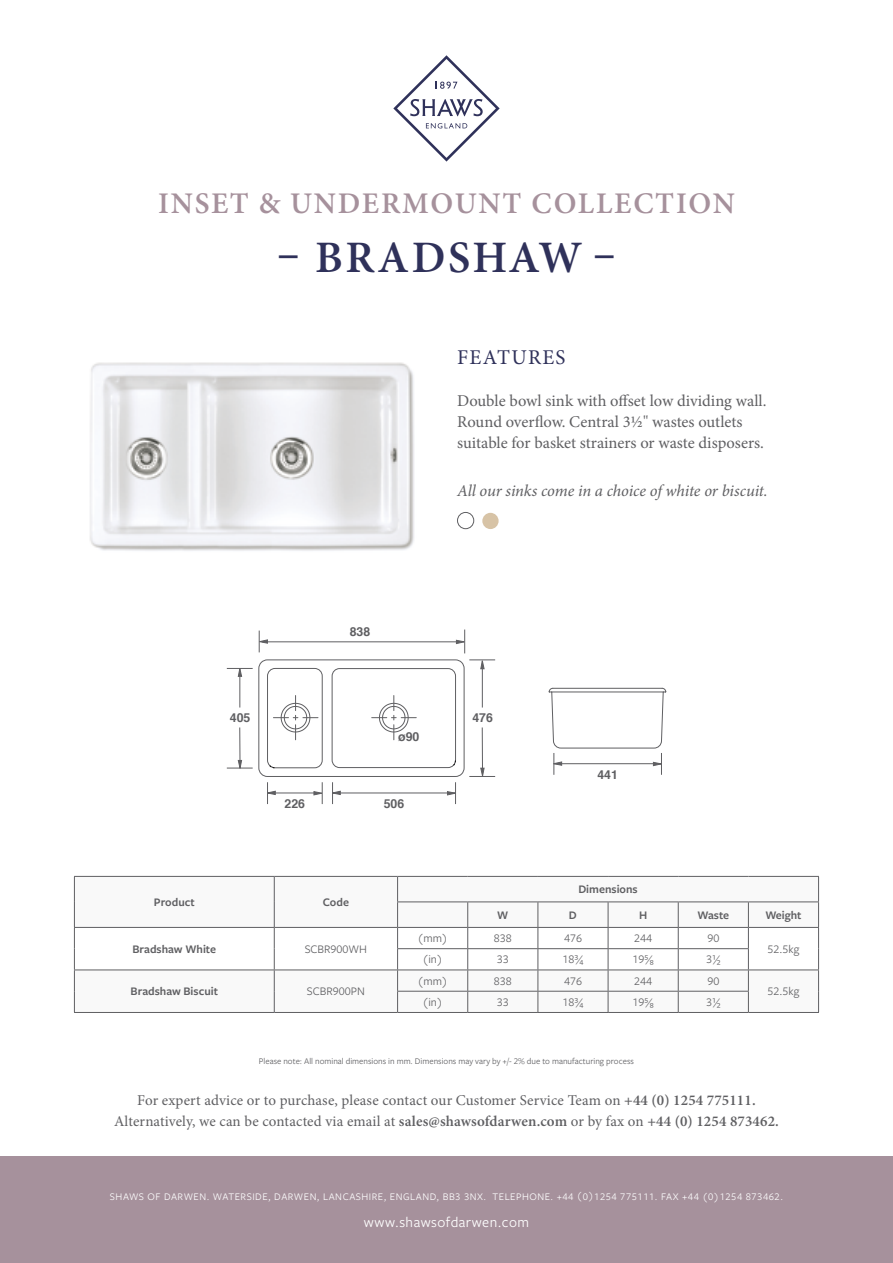
<style>
.page{position:relative;width:893px;height:1263px;background:#fff}
.page>*{position:absolute;margin:0;border:0;box-sizing:border-box;transform-origin:0 0}
.t1{font:600 45px "Minion Pro";letter-spacing:.055em;color:#2f315a}
.t2{font:600 30px "Minion Pro";letter-spacing:.06em;color:#a6919c}
.t3{font:21px "Minion Pro";letter-spacing:.06em;color:#2f315a}
.t4{font:16.5px/21px "Minion Pro";color:#5f5f62}
.t5{font:italic 16.5px "Minion Pro";letter-spacing:-.01em;color:#5f5f62}
.t6{font:15px/21px "Minion Pro";letter-spacing:.01em;color:#5f5f62;text-align:center}
.t7{font:15px "Freight Sans Pro";letter-spacing:.03em;color:#fff}
.t8{font:700 12.3px "Helvetica";color:#5f5f62}
.Product_Text{font:12px "Freight Sans Pro";color:#5f5f62}
.Product_Text-2{font:600 12px "Freight Sans Pro";color:#5f5f62}
.t9{font:10.5px "Freight Sans Pro";letter-spacing:.05em;color:#fff}
.Product_Text-3{font:9px "Freight Sans Pro";color:#5f5f62}
.s1{font-weight:600}
</style>
<div class="page">
<img style="left:90px;top:362px;width:373px;height:189px">
<div style="left:457px;top:512px;width:17px;height:17px;border:1px solid #5f5f62;border-radius:50%"></div>
<div style="left:482px;top:513px;width:17px;height:16px;background:#d7c3a6;border-radius:50%"></div>
<div style="left:0;top:1157px;width:893px;height:106px;background:#a6919c"></div>
<svg style="left:393px;top:55px;width:107px;height:107px"></svg>
<hr style="left:74px;top:876px;width:200px;height:1px;background:#5f5f62">
<hr style="left:274px;top:876px;width:124px;height:1px;background:#5f5f62">
<hr style="left:398px;top:876px;width:70px;height:1px;background:#5f5f62">
<hr style="left:468px;top:876px;width:70px;height:1px;background:#5f5f62">
<hr style="left:538px;top:876px;width:70px;height:1px;background:#5f5f62">
<hr style="left:608px;top:876px;width:70px;height:1px;background:#5f5f62">
<hr style="left:678px;top:876px;width:70px;height:1px;background:#5f5f62">
<hr style="left:748px;top:876px;width:71px;height:1px;background:#5f5f62">
<hr style="left:468px;top:1012px;width:70px;height:1px;background:#5f5f62">
<hr style="left:538px;top:1012px;width:70px;height:1px;background:#5f5f62">
<hr style="left:608px;top:1012px;width:70px;height:1px;background:#5f5f62">
<hr style="left:74px;top:1012px;width:200px;height:1px;background:#5f5f62">
<hr style="left:274px;top:1012px;width:124px;height:1px;background:#5f5f62">
<hr style="left:398px;top:1012px;width:70px;height:1px;background:#5f5f62">
<hr style="left:678px;top:1012px;width:70px;height:1px;background:#5f5f62">
<hr style="left:748px;top:1012px;width:71px;height:1px;background:#5f5f62">
<svg style="left:74px;top:877px;width:745px;height:135px"></svg>
<hr style="left:262px;top:641px;width:194px;height:1px;background:#5f5f62">
<svg style="left:456px;top:629px;width:10px;height:24px"></svg>
<svg style="left:258px;top:631px;width:10px;height:21px"></svg>
<svg style="left:548px;top:687px;width:118px;height:88px"></svg>
<svg style="left:227px;top:659px;width:268px;height:145px"></svg>
<hr style="left:239px;top:727px;width:1px;height:40px;background:#5f5f62">
<h3 class="t2" style="left:158px;top:183px;width:578px">INSET &amp; UNDERMOUNT COLLECTION</h3>
<h3 class="t1" style="left:277px;top:226px;width:340px">– BRADSHAW –</h3>
<p class="t8" style="left:350px;top:622px;width:22px">838</p>
<p class="t3" style="left:457px;top:343px;width:110px">FEATURES</p>
<p class="t4" style="left:457px;top:391px;width:311px">Double bowl sink with offset low dividing wall.<br>Round overflow. Central 3½" wastes outlets suitable for basket strainers or waste disposers.</p>
<p class="t5" style="left:457px;top:479px;width:312px">All our sinks come in a choice of white or biscuit.</p>
<p class="t8" style="left:230px;top:708px;width:22px">405</p>
<p class="t8" style="left:472px;top:708px;width:22px">476</p>
<p class="t8" style="left:398px;top:726px;width:23px">ø90</p>
<p class="t8" style="left:285px;top:793px;width:22px">226</p>
<p class="t8" style="left:384px;top:793px;width:22px">506</p>
<p class="Product_Text-2" style="left:154px;top:894px;width:42px">Product</p>
<p class="Product_Text-2" style="left:323px;top:894px;width:28px">Code</p>
<p class="t8" style="left:597px;top:764px;width:22px">441</p>
<p class="Product_Text-2" style="left:578px;top:881px;width:61px">Dimensions</p>
<p class="Product_Text-2" style="left:497px;top:907px;width:13px">W</p>
<p class="Product_Text-2" style="left:569px;top:907px;width:9px">D</p>
<p class="Product_Text-2" style="left:639px;top:907px;width:10px">H</p>
<p class="Product_Text-2" style="left:697px;top:907px;width:33px">Waste</p>
<p class="Product_Text-2" style="left:765px;top:907px;width:38px">Weight</p>
<p class="Product_Text-2" style="left:133px;top:941px;width:85px">Bradshaw White</p>
<p class="Product_Text" style="left:305px;top:941px;width:64px">SCBR900WH</p>
<p class="Product_Text-2" style="left:131px;top:983px;width:89px">Bradshaw Biscuit</p>
<p class="Product_Text" style="left:307px;top:983px;width:59px">SCBR900PN</p>
<p class="Product_Text" style="left:417px;top:930px;width:32px">(mm)</p>
<p class="Product_Text" style="left:494px;top:930px;width:19px">838</p>
<p class="Product_Text" style="left:564px;top:930px;width:19px">476</p>
<p class="Product_Text" style="left:634px;top:930px;width:19px">244</p>
<p class="Product_Text" style="left:707px;top:930px;width:13px">90</p>
<p class="Product_Text" style="left:422px;top:951px;width:22px">(in)</p>
<p class="Product_Text" style="left:497px;top:951px;width:13px">33</p>
<p class="Product_Text" style="left:563px;top:951px;width:22px">183/4</p>
<p class="Product_Text" style="left:633px;top:951px;width:23px">195/8</p>
<p class="Product_Text" style="left:706px;top:951px;width:16px">3½</p>
<p class="Product_Text" style="left:417px;top:973px;width:32px">(mm)</p>
<p class="Product_Text" style="left:494px;top:973px;width:19px">838</p>
<p class="Product_Text" style="left:564px;top:973px;width:19px">476</p>
<p class="Product_Text" style="left:634px;top:973px;width:19px">244</p>
<p class="Product_Text" style="left:707px;top:973px;width:13px">90</p>
<p class="Product_Text" style="left:422px;top:994px;width:22px">(in)</p>
<p class="Product_Text" style="left:497px;top:994px;width:13px">33</p>
<p class="Product_Text" style="left:563px;top:994px;width:22px">183/4</p>
<p class="Product_Text" style="left:633px;top:994px;width:23px">195/8</p>
<p class="Product_Text" style="left:706px;top:994px;width:16px">3½</p>
<p class="Product_Text-3" style="left:259px;top:1055px;width:377px">Please note: All nominal dimensions in mm. Dimensions may vary by +/- 2% due to manufacturing process</p>
<p class="Product_Text" style="left:768px;top:941px;width:33px">52.5kg</p>
<p class="Product_Text" style="left:768px;top:983px;width:33px">52.5kg</p>
<h3 class="t6" style="left:114px;top:1090px;width:666px">For expert advice or to purchase, please contact our Customer Service Team on <span class="s1">+44 (0) 1254 775111.<br></span>Alternatively, we can be contacted via email at <span class="s1">sales@shawsofdarwen.com</span> or by fax on <span class="s1">+44 (0) 1254 873462.</span></h3>
<p class="t9" style="left:110px;top:1189px;width:675px">SHAWS OF DARWEN. WATERSIDE, DARWEN, LANCASHIRE, ENGLAND, BB3 3NX. TELEPHONE. +44 (0)1254 775111. FAX +44 (0)1254 873462.</p>
<p class="t7" style="left:364px;top:1212px;width:167px">www.shawsofdarwen.com</p>
</div>
